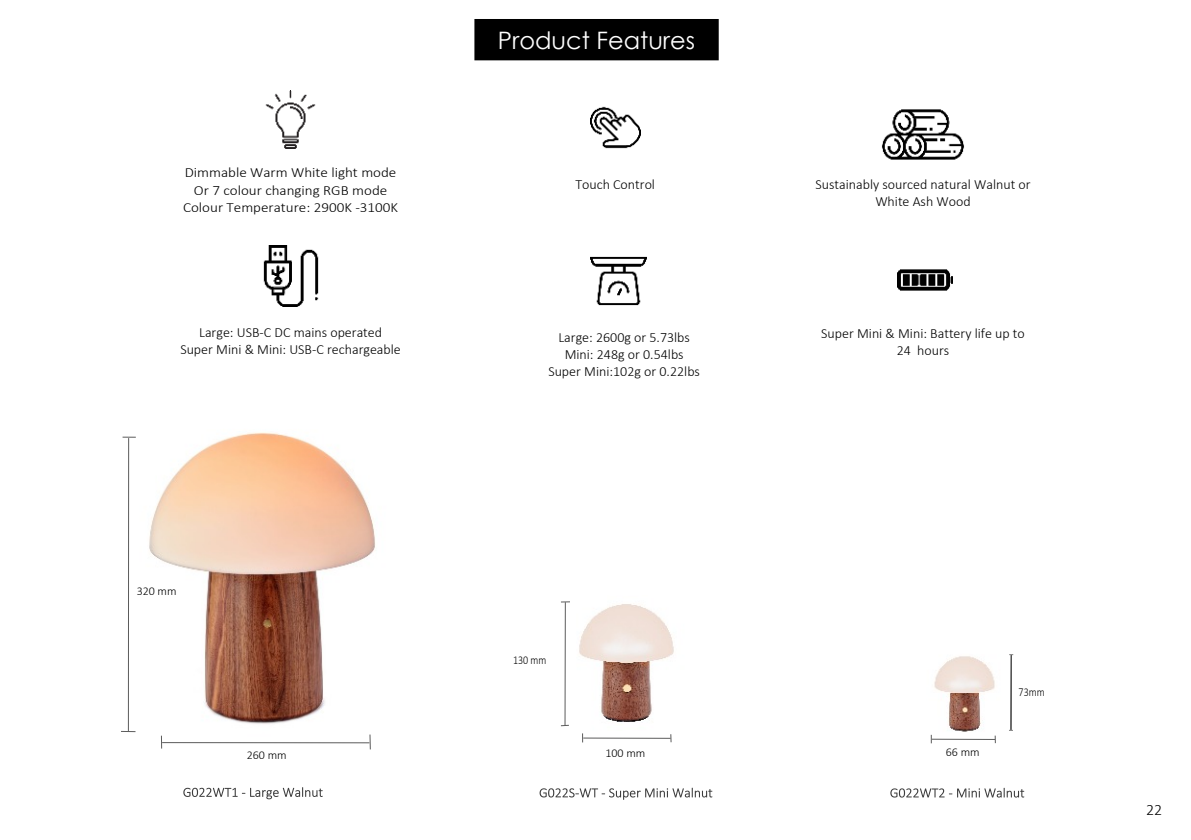
<style>
.page{position:relative;width:1191px;height:840px;background:#fff}
.page>*{position:absolute;margin:0;border:0;box-sizing:border-box;transform-origin:0 0}
.t1{font:24px "Century Gothic";color:#fff}
.t2{font:300 16px "Calibri";color:#000}
.t3{font:300 14px/17px "Calibri";color:#000;text-align:center}
.t4{font:300 14px/17px "Calibri";color:#000;text-align:center;scale:1.08 1}
.t5{font:300 12px "Calibri";color:#000}
.t6{font:300 12px "Calibri";color:#000;scale:.84 1}
</style>
<div class="page">
<img style="left:568px;top:602px;width:106px;height:124px">
<img style="left:135px;top:432px;width:241px;height:308px">
<svg style="left:890px;top:787px;width:134px;height:10px"></svg>
<svg style="left:183px;top:787px;width:140px;height:11px"></svg>
<img style="left:263px;top:245px;width:56px;height:61px">
<img style="left:265px;top:91px;width:51px;height:57px">
<img style="left:590px;top:106px;width:50px;height:43px">
<img style="left:590px;top:256px;width:56px;height:50px">
<img style="left:882px;top:109px;width:82px;height:51px">
<img style="left:897px;top:269px;width:55px;height:22px">
<div style="left:474px;top:19px;width:244px;height:41px;background:#000"></div>
<img style="left:930px;top:656px;width:66px;height:82px">
<svg style="left:539px;top:787px;width:173px;height:12px"></svg>
<hr style="left:583px;top:737px;width:87px;height:1px;background:#5b5b5b">
<hr style="left:564px;top:602px;width:2px;height:123px;background:#5b5b5b">
<hr style="left:931px;top:738px;width:64px;height:1px;background:#5b5b5b">
<hr style="left:1010px;top:654px;width:1px;height:75px;background:#5b5b5b">
<hr style="left:162px;top:741px;width:207px;height:1px;background:#5b5b5b">
<svg style="left:161px;top:735px;width:1px;height:13px"></svg>
<svg style="left:370px;top:734px;width:1px;height:15px"></svg>
<hr style="left:128px;top:438px;width:1px;height:292px;background:#5b5b5b">
<svg style="left:123px;top:436px;width:13px;height:1px"></svg>
<h1 class="t1" style="left:498px;top:31px;width:199px">Product Features</h1>
<p class="t4" style="left:183px;top:165px;width:201px">Dimmable Warm White light mode<br>Or 7 colour changing RGB mode<br>Colour Temperature: 2900K -3100K</p>
<p class="t3" style="left:575px;top:176px;width:81px">Touch Control</p>
<p class="t3" style="left:180px;top:324px;width:222px">Large: USB-C DC mains operated<br>Super Mini &amp; Mini: USB-C rechargeable</p>
<p class="t5" style="left:137px;top:585px;width:41px">320 mm</p>
<p class="t5" style="left:247px;top:749px;width:41px">260 mm</p>
<p class="t3" style="left:548px;top:330px;width:153px">Large: 2600g or 5.73lbs<br>Mini: 248g or 0.54lbs<br>Super Mini:102g or 0.22lbs</p>
<p class="t6" style="left:513px;top:654px;width:41px">130 mm</p>
<p class="t5" style="left:605px;top:747px;width:41px">100 mm</p>
<p class="t3" style="left:815px;top:177px;width:217px">Sustainably sourced natural Walnut or<br>White Ash Wood</p>
<p class="t3" style="left:821px;top:326px;width:205px">Super Mini &amp; Mini: Battery life up to<br>24 hours</p>
<p class="t5" style="left:945px;top:746px;width:35px">66 mm</p>
<p class="t6" style="left:1018px;top:686px;width:33px">73mm</p>
<p class="t2" style="left:1146px;top:802px;width:18px">22</p>
</div>
